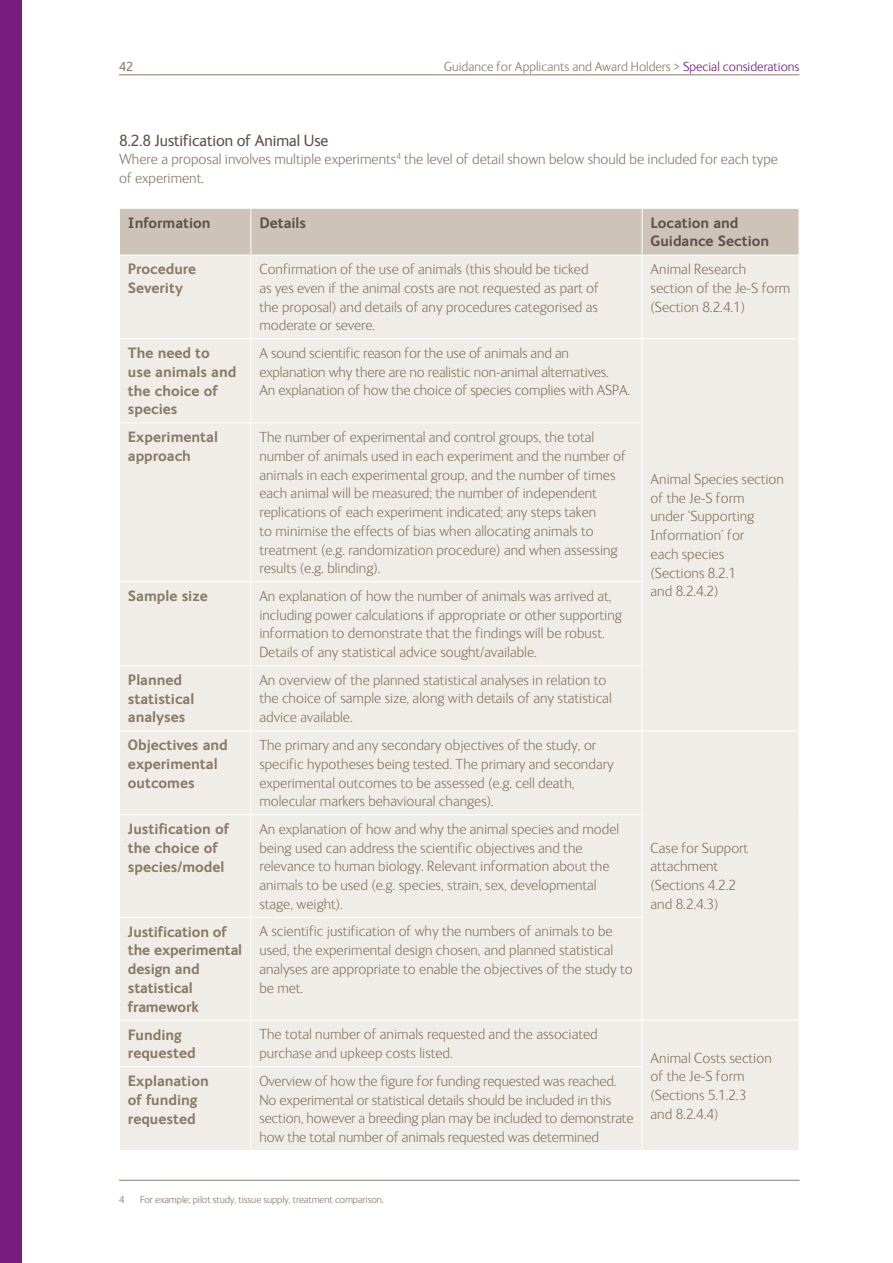
<style>
.page{position:relative;width:893px;height:1263px;background:#fff}
.page>*{position:absolute;margin:0;border:0;box-sizing:border-box;transform-origin:0 0}
.t1{font:16.5px "FS Ingrid";color:#5f514c}
.t2{font:300 15px/18.8px "FS Ingrid";color:#8a7a67}
.t3{font:700 15px/18.8px "FS Ingrid";color:#8a7a67}
.t4{font:700 15px/18.8px "FS Ingrid";color:#5f514c}
.t5{font:300 13.5px "FS Ingrid";color:#8a7a67}
.t6{font:13.5px "FS Ingrid";color:#8a7a67}
.t7{font:300 10.5px "FS Ingrid";letter-spacing:-.01em;color:#8a7a67}
.s1{color:#781d7e}
</style>
<div class="page">
<hr style="left:119px;top:75px;width:680px;height:1px;background:#8a7a67">
<div style="left:0;top:0;width:21px;height:1263px;background:#781d7e"></div>
<div style="left:120px;top:209px;width:679px;height:46px;background:#cec3b8"></div>
<div style="left:120px;top:256px;width:679px;height:894px;background:#f0ede8"></div>
<hr style="left:250px;top:209px;width:1px;height:46px;background:#fff">
<hr style="left:642px;top:209px;width:1px;height:46px;background:#fff">
<hr style="left:250px;top:255px;width:1px;height:83px;background:#fff">
<hr style="left:642px;top:255px;width:1px;height:83px;background:#fff">
<hr style="left:119px;top:338px;width:132px;height:1px;background:#fff">
<hr style="left:251px;top:338px;width:391px;height:1px;background:#fff">
<hr style="left:250px;top:339px;width:1px;height:84px;background:#fff">
<hr style="left:642px;top:338px;width:157px;height:1px;background:#fff">
<hr style="left:642px;top:339px;width:1px;height:84px;background:#fff">
<hr style="left:119px;top:423px;width:132px;height:1px;background:#fff">
<hr style="left:251px;top:423px;width:391px;height:1px;background:#fff">
<hr style="left:250px;top:423px;width:1px;height:158px;background:#fff">
<hr style="left:642px;top:423px;width:1px;height:158px;background:#fff">
<hr style="left:119px;top:581px;width:132px;height:1px;background:#fff">
<hr style="left:251px;top:581px;width:391px;height:1px;background:#fff">
<hr style="left:250px;top:582px;width:1px;height:83px;background:#fff">
<hr style="left:642px;top:582px;width:1px;height:83px;background:#fff">
<hr style="left:119px;top:665px;width:132px;height:1px;background:#fff">
<hr style="left:251px;top:665px;width:391px;height:1px;background:#fff">
<hr style="left:250px;top:666px;width:1px;height:64px;background:#fff">
<hr style="left:642px;top:666px;width:1px;height:64px;background:#fff">
<hr style="left:119px;top:730px;width:132px;height:1px;background:#fff">
<hr style="left:251px;top:730px;width:391px;height:1px;background:#fff">
<hr style="left:250px;top:731px;width:1px;height:83px;background:#fff">
<hr style="left:642px;top:730px;width:157px;height:1px;background:#fff">
<hr style="left:642px;top:731px;width:1px;height:83px;background:#fff">
<hr style="left:119px;top:814px;width:132px;height:1px;background:#fff">
<hr style="left:251px;top:814px;width:391px;height:1px;background:#fff">
<hr style="left:250px;top:815px;width:1px;height:102px;background:#fff">
<hr style="left:642px;top:815px;width:1px;height:102px;background:#fff">
<hr style="left:119px;top:917px;width:132px;height:1px;background:#fff">
<hr style="left:251px;top:917px;width:391px;height:1px;background:#fff">
<hr style="left:250px;top:918px;width:1px;height:102px;background:#fff">
<hr style="left:642px;top:918px;width:1px;height:102px;background:#fff">
<hr style="left:119px;top:1020px;width:132px;height:1px;background:#fff">
<hr style="left:251px;top:1020px;width:391px;height:1px;background:#fff">
<hr style="left:250px;top:1020px;width:1px;height:46px;background:#fff">
<hr style="left:642px;top:1020px;width:157px;height:1px;background:#fff">
<hr style="left:642px;top:1020px;width:1px;height:46px;background:#fff">
<hr style="left:119px;top:1066px;width:132px;height:1px;background:#fff">
<hr style="left:251px;top:1066px;width:391px;height:1px;background:#fff">
<hr style="left:250px;top:1067px;width:1px;height:83px;background:#fff">
<hr style="left:642px;top:1067px;width:1px;height:83px;background:#fff">
<hr style="left:119px;top:1180px;width:680px;height:1px;background:#8a7a67">
<p class="t6" style="left:119px;top:59px;width:16px">42</p>
<p class="t5" style="left:444px;top:59px;width:357px">Guidance for Applicants and Award Holders &gt; <span class="s1">Special considerations</span></p>
<p class="t1" style="left:119px;top:131px;width:211px">8.2.8 Justification of Animal Use</p>
<p class="t2" style="left:119px;top:150px;width:660px">Where a proposal involves multiple experiments<sup>4</sup> the level of detail shown below should be included for each type of experiment.</p>
<p class="t4" style="left:128px;top:213px;width:84px">Information</p>
<p class="t4" style="left:259px;top:213px;width:48px">Details</p>
<p class="t4" style="left:651px;top:213px;width:120px">Location and<br>Guidance Section</p>
<p class="t3" style="left:128px;top:260px;width:70px">Procedure<br>Severity</p>
<p class="t2" style="left:259px;top:260px;width:341px">Confirmation of the use of animals (this should be ticked as yes even if the animal costs are not requested as part of the proposal) and details of any procedures categorised as moderate or severe.</p>
<p class="t2" style="left:651px;top:260px;width:141px">Animal Research section of the Je-S form (Section 8.2.4.1)</p>
<p class="t3" style="left:128px;top:344px;width:110px">The need to use animals and the choice of species</p>
<p class="t2" style="left:259px;top:344px;width:372px">A sound scientific reason for the use of animals and an explanation why there are no realistic non-animal alternatives.<br>An explanation of how the choice of species complies with ASPA.</p>
<p class="t3" style="left:128px;top:428px;width:92px">Experimental approach</p>
<p class="t2" style="left:259px;top:428px;width:368px">The number of experimental and control groups, the total number of animals used in each experiment and the number of animals in each experimental group, and the number of times each animal will be measured; the number of independent replications of each experiment indicated; any steps taken<br>to minimise the effects of bias when allocating animals to treatment (e.g. randomization procedure) and when assessing results (e.g. blinding).</p>
<p class="t3" style="left:128px;top:587px;width:82px">Sample size</p>
<p class="t2" style="left:259px;top:587px;width:364px">An explanation of how the number of animals was arrived at, including power calculations if appropriate or other supporting information to demonstrate that the findings will be robust.<br>Details of any statistical advice sought/available.</p>
<p class="t3" style="left:128px;top:670px;width:68px">Planned statistical analyses</p>
<p class="t2" style="left:259px;top:671px;width:354px">An overview of the planned statistical analyses in relation to the choice of sample size, along with details of any statistical advice available.</p>
<p class="t3" style="left:128px;top:736px;width:101px">Objectives and experimental outcomes</p>
<p class="t2" style="left:259px;top:736px;width:356px">The primary and any secondary objectives of the study, or specific hypotheses being tested. The primary and secondary experimental outcomes to be assessed (e.g. cell death, molecular markers behavioural changes).</p>
<p class="t3" style="left:128px;top:820px;width:103px">Justification of the choice of species/model</p>
<p class="t2" style="left:259px;top:820px;width:361px">An explanation of how and why the animal species and model being used can address the scientific objectives and the relevance to human biology. Relevant information about the animals to be used (e.g. species, strain, sex, developmental stage, weight).</p>
<p class="t3" style="left:128px;top:922px;width:116px">Justification of the experimental design and statistical framework</p>
<p class="t2" style="left:259px;top:922px;width:375px">A scientific justification of why the numbers of animals to be used, the experimental design chosen, and planned statistical analyses are appropriate to enable the objectives of the study to be met.</p>
<p class="t3" style="left:128px;top:1025px;width:69px">Funding requested</p>
<p class="t2" style="left:259px;top:1025px;width:340px">The total number of animals requested and the associated purchase and upkeep costs listed.</p>
<p class="t3" style="left:128px;top:1071px;width:82px">Explanation of funding requested</p>
<p class="t2" style="left:259px;top:1072px;width:376px">Overview of how the figure for funding requested was reached.<br>No experimental or statistical details should be included in this section, however a breeding plan may be included to demonstrate how the total number of animals requested was determined</p>
<p class="t2" style="left:651px;top:470px;width:135px">Animal Species section of the Je-S form<br>under ‘Supporting<br>Information’ for<br>each species<br>(Sections 8.2.1<br>and 8.2.4.2)</p>
<p class="t2" style="left:651px;top:839px;width:99px">Case for Support attachment (Sections 4.2.2 and 8.2.4.3)</p>
<p class="t2" style="left:651px;top:1048px;width:123px">Animal Costs section of the Je-S form (Sections 5.1.2.3<br>and 8.2.4.4)</p>
<p class="t7" style="left:119px;top:1194px;width:7px">4</p>
<p class="t7" style="left:140px;top:1194px;width:245px">For example; pilot study, tissue supply, treatment comparison.</p>
</div>
